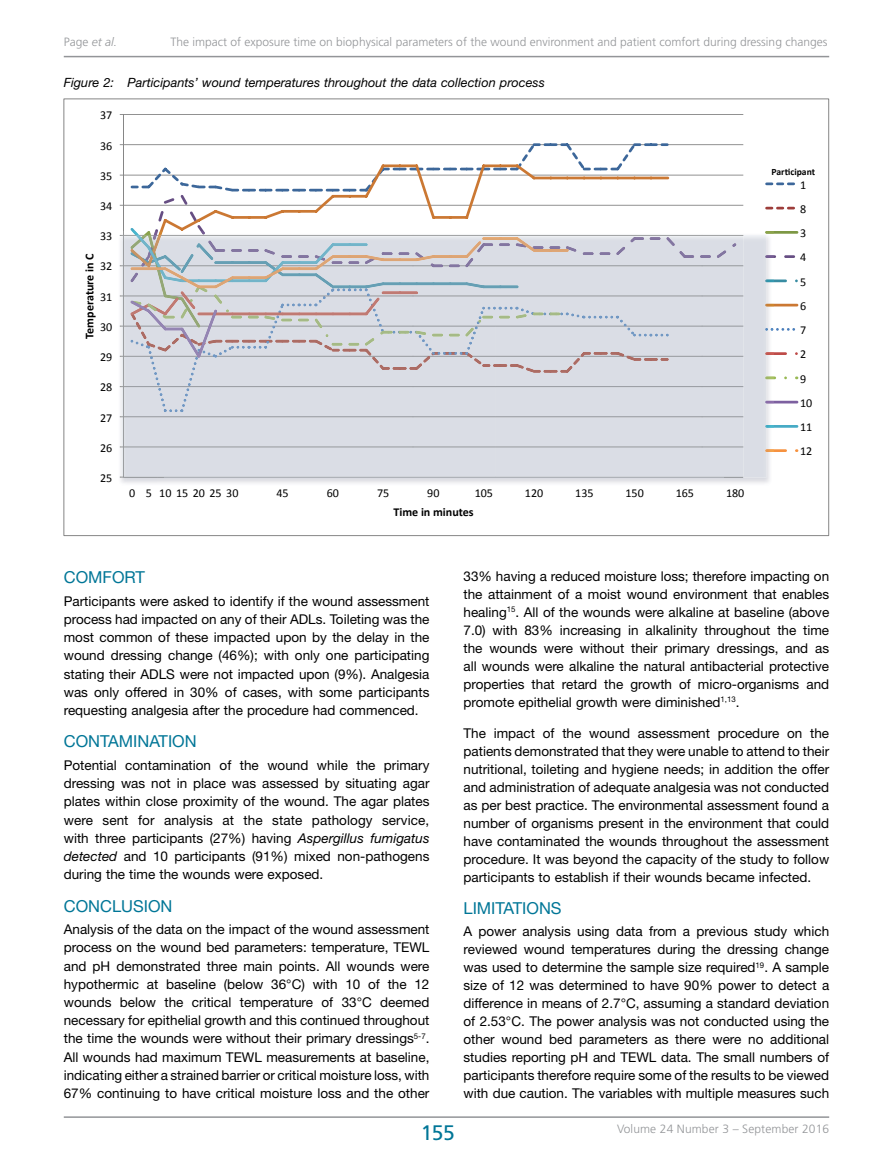
<style>
.page{position:relative;width:893px;height:1170px;background:#fff}
.page>*{position:absolute;margin:0;border:0;box-sizing:border-box;transform-origin:0 0}
.t1{font:21px "Frutiger";color:#007697}
.t2{font:16.5px "Helvetica Neue";color:#007697}
.t3{font:700 14.55px "Times New Roman";color:#000}
.t4{font:13.5px/18px "Helvetica Neue";color:#000;text-align:justify}
.t5{font:italic 12.75px "Helvetica Neue";color:#000}
.t6{font:300 12px "Frutiger";color:#939598}
.t7{font:12px/24.3px "Calibri";color:#000}
.t8{font:700 12px "Calibri";color:#000}
.t9{font:italic 300 12px "Frutiger";color:#939598}
.t10{font:700 9.6px "Calibri";color:#000}
.s1{font-style:normal}
.s2{font-style:italic}
</style>
<div class="page">
<hr style="left:64px;top:1116px;width:765px;height:1px;background:#939598">
<hr style="left:64px;top:56px;width:765px;height:1px;background:#939598">
<hr style="left:124px;top:205px;width:619px;height:1px;background:#868686">
<hr style="left:124px;top:175px;width:619px;height:1px;background:#868686">
<hr style="left:124px;top:144px;width:619px;height:1px;background:#868686">
<hr style="left:124px;top:114px;width:619px;height:1px;background:#868686">
<hr style="left:123px;top:115px;width:1px;height:362px;background:#868686">
<svg style="left:129px;top:143px;width:541px;height:36px"></svg>
<svg style="left:130px;top:164px;width:539px;height:64px"></svg>
<svg style="left:766px;top:182px;width:29px;height:3px"></svg>
<svg style="left:766px;top:207px;width:29px;height:2px"></svg>
<hr style="left:765px;top:231px;width:33px;height:3px;background:#7d9844">
<svg style="left:784px;top:255px;width:11px;height:3px"></svg>
<hr style="left:765px;top:279px;width:22px;height:3px;background:#388ca2">
<hr style="left:765px;top:304px;width:33px;height:2px;background:#cb7833">
<hr style="left:765px;top:352px;width:22px;height:3px;background:#be4b48">
<hr style="left:765px;top:401px;width:33px;height:2px;background:#7d60a0">
<hr style="left:765px;top:425px;width:33px;height:2px;background:#46aac5">
<hr style="left:765px;top:449px;width:22px;height:3px;background:#f69240">
<img style="left:119px;top:235px;width:38px;height:248px">
<img style="left:120px;top:236px;width:45px;height:241px">
<svg style="left:130px;top:228px;width:539px;height:7px"></svg>
<img style="left:766px;top:258px;width:8px;height:191px">
<svg style="left:765px;top:231px;width:9px;height:3px"></svg>
<div style="left:723px;top:235px;width:43px;height:242px;background:#dadde5"></div>
<img style="left:124px;top:235px;width:619px;height:212px">
<img style="left:122px;top:235px;width:2px;height:242px">
<img style="left:123px;top:476px;width:620px;height:1px">
<img style="left:368px;top:235px;width:368px;height:17px">
<img style="left:130px;top:235px;width:5px;height:32px">
<img style="left:297px;top:288px;width:75px;height:3px">
<img style="left:228px;top:291px;width:190px;height:24px">
<img style="left:131px;top:288px;width:97px;height:30px">
<img style="left:131px;top:301px;width:86px;height:56px">
<img style="left:135px;top:235px;width:233px;height:2px">
<img style="left:131px;top:237px;width:438px;height:51px">
<svg style="left:765px;top:255px;width:11px;height:3px"></svg>
<svg style="left:765px;top:279px;width:9px;height:3px"></svg>
<svg style="left:765px;top:304px;width:9px;height:2px"></svg>
<svg style="left:765px;top:328px;width:30px;height:3px"></svg>
<svg style="left:765px;top:352px;width:9px;height:3px"></svg>
<svg style="left:765px;top:376px;width:11px;height:3px"></svg>
<svg style="left:765px;top:401px;width:9px;height:2px"></svg>
<svg style="left:765px;top:425px;width:9px;height:2px"></svg>
<svg style="left:765px;top:449px;width:9px;height:3px"></svg>
<p class="t9" style="left:64px;top:35px;width:55px"><span class="s1">Page</span> et al.</p>
<p class="t6" style="left:170px;top:35px;width:658px">The impact of exposure time on biophysical parameters of the wound environment and patient comfort during dressing changes</p>
<p class="t5" style="left:64px;top:74px;width:483px">Figure 2: Participants’ wound temperatures throughout the data collection process</p>
<p class="t7" style="left:100px;top:103px;width:14px">37</p>
<p class="t7" style="left:100px;top:133px;width:14px">36</p>
<p class="t7" style="left:100px;top:163px;width:14px">35</p>
<p class="t7" style="left:100px;top:193px;width:14px">34</p>
<p class="t7" style="left:100px;top:223px;width:14px">33</p>
<p class="t8" style="left:82px;top:338px;width:87px;rotate:-90deg">Temperature in C</p>
<p class="t7" style="left:100px;top:254px;width:14px">32</p>
<p class="t7" style="left:100px;top:284px;width:14px">31</p>
<p class="t7" style="left:100px;top:314px;width:14px">30</p>
<p class="t7" style="left:100px;top:344px;width:14px">29</p>
<p class="t7" style="left:100px;top:374px;width:14px">28</p>
<p class="t7" style="left:100px;top:405px;width:14px">27</p>
<p class="t7" style="left:100px;top:435px;width:14px">26</p>
<p class="t7" style="left:100px;top:465px;width:14px">25</p>
<p class="t7" style="left:129px;top:480px;width:111px">0 5 10 15 20 25 30</p>
<p class="t7" style="left:277px;top:480px;width:14px">45</p>
<p class="t7" style="left:327px;top:480px;width:14px">60</p>
<p class="t7" style="left:377px;top:480px;width:14px">75</p>
<p class="t7" style="left:427px;top:480px;width:14px">90</p>
<p class="t7" style="left:475px;top:480px;width:20px">105</p>
<p class="t7" style="left:525px;top:480px;width:20px">120</p>
<p class="t7" style="left:575px;top:480px;width:20px">135</p>
<p class="t7" style="left:625px;top:480px;width:20px">150</p>
<p class="t7" style="left:676px;top:480px;width:20px">165</p>
<p class="t7" style="left:726px;top:480px;width:20px">180</p>
<p class="t8" style="left:393px;top:504px;width:82px">Time in minutes</p>
<p class="t10" style="left:771px;top:166px;width:45px">Par/cipant</p>
<p class="t7" style="left:800px;top:172px;width:14px">1<br>8<br>3<br>4<br>5<br>6<br>7<br>2<br>9<br>10<br>11<br>12</p>
<p class="t4" style="left:463px;top:567px;width:367px">33% having a reduced moisture loss; therefore impacting on the attainment of a moist wound environment that enables healing<sup>15</sup>. All of the wounds were alkaline at baseline (above 7.0) with 83% increasing in alkalinity throughout the time the wounds were without their primary dressings, and as all wounds were alkaline the natural antibacterial protective properties that retard the growth of micro-organisms and promote epithelial growth were diminished<sup>1,13</sup>.</p>
<p class="t4" style="left:463px;top:723px;width:367px">The impact of the wound assessment procedure on the patients demonstrated that they were unable to attend to their nutritional, toileting and hygiene needs; in addition the offer and administration of adequate analgesia was not conducted as per best practice. The environmental assessment found a number of organisms present in the environment that could have contaminated the wounds throughout the assessment procedure. It was beyond the capacity of the study to follow participants to establish if their wounds became infected.</p>
<p class="t2" style="left:463px;top:898px;width:100px">LIMITATIONS</p>
<p class="t4" style="left:463px;top:922px;width:367px">A power analysis using data from a previous study which reviewed wound temperatures during the dressing change was used to determine the sample size required<sup>19</sup>. A sample size of 12 was determined to have 90% power to detect a difference in means of 2.7°C, assuming a standard deviation of 2.53°C. The power analysis was not conducted using the other wound bed parameters as there were no additional studies reporting pH and TEWL data. The small numbers of participants therefore require some of the results to be viewed with due caution. The variables with multiple measures such</p>
<p class="t2" style="left:64px;top:567px;width:83px">COMFORT</p>
<p class="t4" style="left:64px;top:591px;width:367px">Participants were asked to identify if the wound assessment process had impacted on any of their ADLs. Toileting was the most common of these impacted upon by the delay in the wound dressing change (46%); with only one participating stating their ADLS were not impacted upon (9%). Analgesia was only offered in 30% of cases, with some participants requesting analgesia after the procedure had commenced.</p>
<p class="t2" style="left:64px;top:731px;width:134px">CONTAMINATION</p>
<p class="t4" style="left:64px;top:755px;width:367px">Potential contamination of the wound while the primary dressing was not in place was assessed by situating agar plates within close proximity of the wound. The agar plates were sent for analysis at the state pathology service, with three participants (27%) having <span class="s2">Aspergillus fumigatus detected</span> and 10 participants (91%) mixed non-pathogens during the time the wounds were exposed.</p>
<p class="t2" style="left:64px;top:895px;width:110px">CONCLUSION</p>
<p class="t4" style="left:64px;top:919px;width:367px">Analysis of the data on the impact of the wound assessment process on the wound bed parameters: temperature, TEWL and pH demonstrated three main points. All wounds were hypothermic at baseline (below 36°C) with 10 of the 12 wounds below the critical temperature of 33°C deemed necessary for epithelial growth and this continued throughout the time the wounds were without their primary dressings<sup>5-7</sup>.<br>All wounds had maximum TEWL measurements at baseline, indicating either a strained barrier or critical moisture loss, with 67% continuing to have critical moisture loss and the other</p>
<p class="t3" style="left:299px;top:566px;width:452px">Participants' wound temperatures throughout the data collection process</p>
<h1 class="t1" style="left:421px;top:1120px;width:36px">155</h1>
<p class="t6" style="left:617px;top:1122px;width:214px">Volume 24 Number 3 – September 2016</p>
</div>
